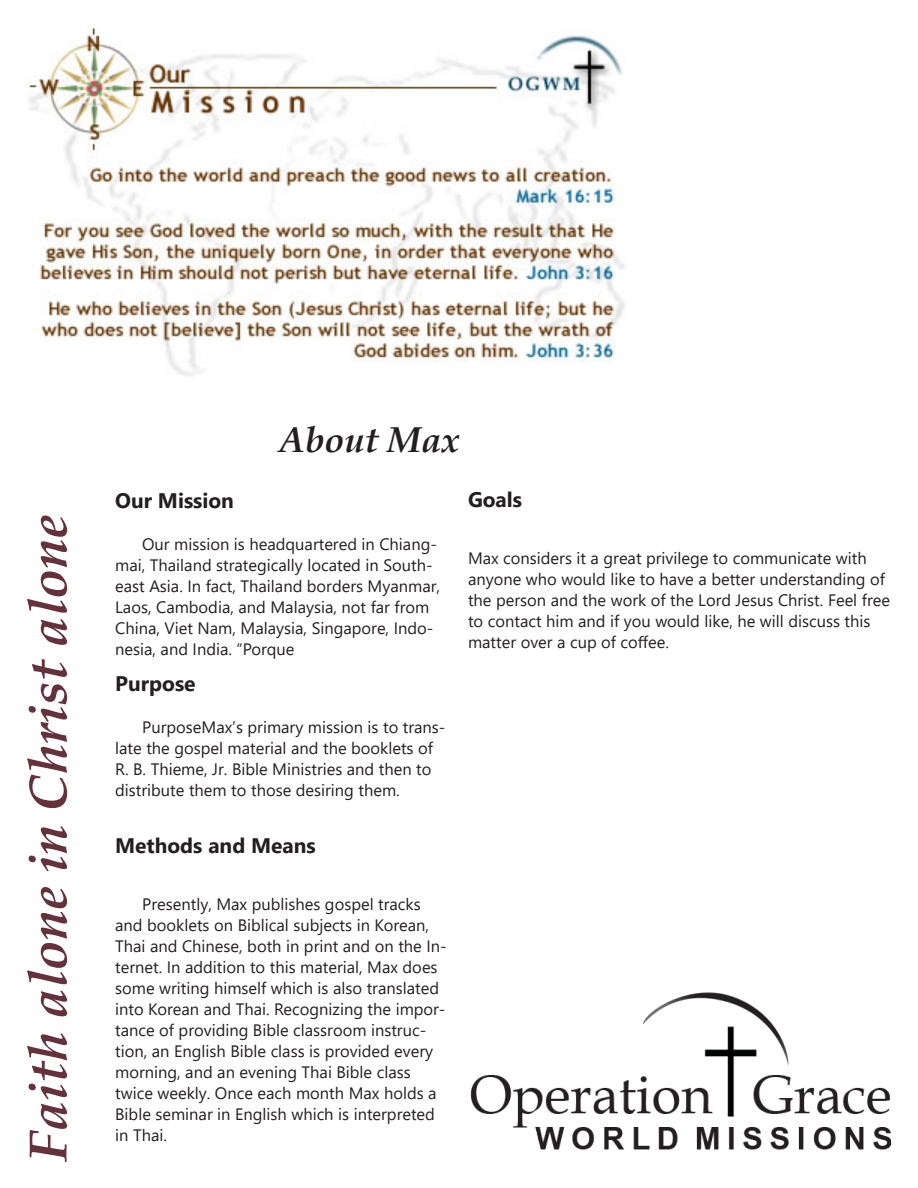
<style>
.page{position:relative;width:918px;height:1188px;background:#fff}
.page>*{position:absolute;margin:0;border:0;box-sizing:border-box;transform-origin:0 0}
.Banner{font:italic 700 54px "Book Antiqua";color:#64313d}
.heading{font:italic 700 36px "Book Antiqua";color:#231f20}
.Banner-2{font:700 21px "Segoe UI";color:#231f20}
.Banner-3{font:16.5px/21px "Segoe UI";color:#231f20}
</style>
<div class="page">
<img style="left:28px;top:27px;width:597px;height:349px">
<img style="left:470px;top:992px;width:421px;height:158px">
<p class="Banner" style="left:11px;top:1161px;width:648px;rotate:-90deg">Faith alone in Christ alone</p>
<p class="heading" style="left:279px;top:415px;width:182px">About Max</p>
<p class="Banner-2" style="left:115px;top:481px;width:120px">Our Mission</p>
<p class="Banner-3" style="left:115px;top:532px;width:326px;text-indent:27px">Our mission is headquartered in Chiang&shy;mai, Thailand strategically located in South&shy;east Asia. In fact, Thailand borders Myanmar, Laos, Cambodia, and Malaysia, not far from China, Viet Nam, Malaysia, Singapore, Indo&shy;nesia, and India. “Porque</p>
<p class="Banner-2" style="left:115px;top:664px;width:82px">Purpose</p>
<p class="Banner-3" style="left:115px;top:715px;width:332px;text-indent:27px">PurposeMax’s primary mission is to trans&shy;late the gospel material and the booklets of R. B. Thieme, Jr. Bible Ministries and then to distribute them to those desiring them.</p>
<p class="Banner-2" style="left:115px;top:826px;width:202px">Methods and Means</p>
<p class="Banner-2" style="left:468px;top:480px;width:56px">Goals</p>
<p class="Banner-3" style="left:468px;top:546px;width:424px">Max considers it a great privilege to communicate with anyone who would like to have a better understanding of the person and the work of the Lord Jesus Christ. Feel free to contact him and if you would like, he will discuss this matter over a cup of coffee.</p>
<p class="Banner-3" style="left:115px;top:892px;width:333px;text-indent:27px">Presently, Max publishes gospel tracks and booklets on Biblical subjects in Korean, Thai and Chinese, both in print and on the In&shy;ternet. In addition to this material, Max does some writing himself which is also translated into Korean and Thai. Recognizing the impor&shy;tance of providing Bible classroom instruc&shy;tion, an English Bible class is provided every morning, and an evening Thai Bible class twice weekly. Once each month Max holds a Bible seminar in English which is interpreted in Thai.</p>
</div>
